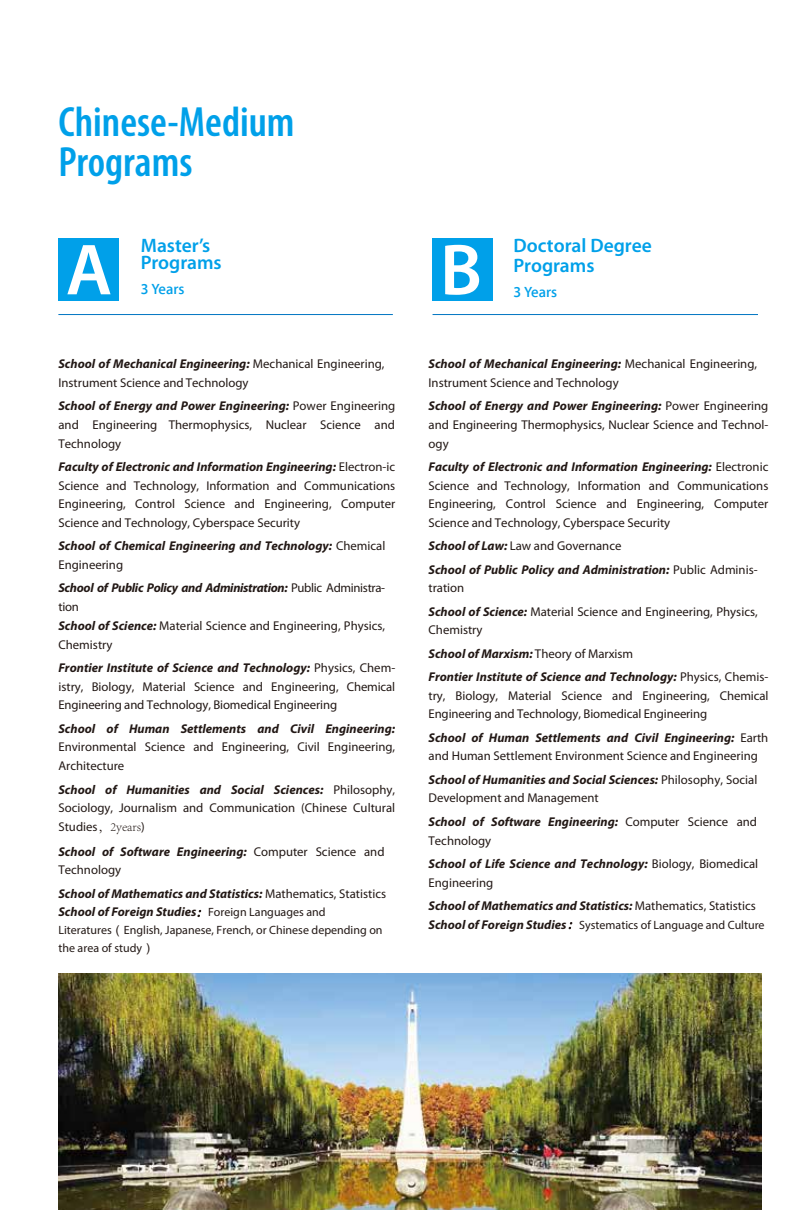
<style>
.page{position:relative;width:808px;height:1212px;background:#fff}
.page>*{position:absolute;margin:0;border:0;box-sizing:border-box;transform-origin:0 0}
.t1{font:600 72.9px "Myriad Pro";color:#fff}
.t2{font:600 condensed 42.45px/40.2px "Myriad Pro";color:#00a0e9}
.t3{font:600 19.5px/19.5px "Myriad Pro";color:#00a0e9}
.t4{font:600 15px "Myriad Set Pro";color:#00a0e9}
.t5{font:12.75px/18.8px "Myriad Pro";color:#221815}
.t6{font:italic 700 12.75px/18.8px "Myriad Pro";color:#221815}
.t7{font:12px/17.7px "Myriad Pro";color:#221815}
.s1{font-weight:700;font-style:italic}
.s2{font-weight:400;font-style:normal}
.s3{font-family:"Adobe Song Std";font-weight:300}
.s4{font-weight:400;font-style:normal;font-size:12px}
.s5{font-family:"Arial Unicode MS"}
.s6{font-weight:700;font-style:italic;font-size:12.75px}
.s7{font-family:"Adobe Song Std";font-weight:300;font-style:italic;font-size:12.75px}
</style>
<div class="page">
<img style="left:58px;top:973px;width:703px;height:236px">
<div style="left:432px;top:238px;width:61px;height:63px;background:#00a0e9"></div>
<div style="left:58px;top:238px;width:61px;height:63px;background:#00a0e9"></div>
<hr style="left:58px;top:314px;width:335px;height:1px;background:#0075c2">
<hr style="left:432px;top:314px;width:326px;height:1px;background:#0075c2">
<h2 class="t2" style="left:58px;top:102px;width:238px">Chinese-Medium<br>Programs</h2>
<h1 class="t1" style="left:66px;top:229px;width:48px">A</h1>
<h3 class="t3" style="left:141px;top:238px;width:82px;line-height:16.5px">Master’s<br>Programs</h3>
<p class="t4" style="left:141px;top:278px;width:45px">3 Years</p>
<p class="t5" style="left:58px;top:355px;width:328px"><span class="s1">School of Mechanical Engineering:</span> Mechanical Engineering,<br>Instrument Science and Technology</p>
<p class="t5" style="left:58px;top:397px;width:338px;text-align:justify"><span class="s1">School of Energy and Power Engineering:</span> Power Engineering and Engineering Thermophysics, Nuclear Science and Technology</p>
<p class="t5" style="left:58px;top:457px;width:338px;text-align:justify"><span class="s1">Faculty of Electronic and Information Engineering:</span> Electron-ic Science and Technology, Information and Communications Engineering, Control Science and Engineering, Computer Science and Technology, Cyberspace Security</p>
<p class="t6" style="left:58px;top:537px;width:328px">School of Chemical Engineering and Technology: <span class="s2">Chemical<br>Engineering</span></p>
<p class="t5" style="left:58px;top:579px;width:328px"><span class="s1">School of Public Policy and Administration:</span> Public Administra&shy;tion<br><span class="s1">School of Science:</span> Material Science and Engineering, Physics, Chemistry</p>
<p class="t5" style="left:58px;top:658px;width:338px;text-align:justify"><span class="s1">Frontier Institute of Science and Technology:</span> Physics, Chem&shy;istry, Biology, Material Science and Engineering, Chemical Engineering and Technology, Biomedical Engineering</p>
<p class="t6" style="left:58px;top:719px;width:338px">School of Human Settlements and Civil Engineering:</p>
<p class="t5" style="left:58px;top:738px;width:338px">Environmental Science and Engineering, Civil Engineering,<br>Architecture</p>
<p class="t5" style="left:58px;top:780px;width:338px;text-align:justify"><span class="s1">School of Humanities and Social Sciences:</span> Philosophy, Sociology, Journalism and Communication (Chinese Cultural Studies<span class="s3">，2years</span>)</p>
<p class="t6" style="left:58px;top:842px;width:328px">School of Software Engineering: <span class="s2">Computer Science and<br>Technology</span></p>
<p class="t6" style="left:58px;top:884px;width:329px">School of Mathematics and Statistics: <span class="s2">Mathematics, Statistics<br></span>School of Foreign Studies<span class="s3">：</span><span class="s4">Foreign Languages and</span></p>
<p class="t7" style="left:58px;top:921px;width:326px">Literatures<span class="s5">（</span>English, Japanese, French, or Chinese depending on the area of study<span class="s5">）</span></p>
<h1 class="t1" style="left:440px;top:229px;width:43px">B</h1>
<h3 class="t3" style="left:514px;top:236px;width:140px">Doctoral Degree<br>Programs</h3>
<p class="t4" style="left:514px;top:281px;width:45px">3 Years</p>
<p class="t5" style="left:429px;top:355px;width:330px"><span class="s1">School of Mechanical Engineering:</span> Mechanical Engineering,<br>Instrument Science and Technology</p>
<p class="t5" style="left:429px;top:397px;width:341px;text-align:justify"><span class="s1">School of Energy and Power Engineering:</span> Power Engineering and Engineering Thermophysics, Nuclear Science and Technol&shy;ogy</p>
<p class="t5" style="left:429px;top:457px;width:341px;text-align:justify"><span class="s1">Faculty of Electronic and Information Engineering:</span> Electronic Science and Technology, Information and Communications Engineering, Control Science and Engineering, Computer Science and Technology, Cyberspace Security</p>
<p class="t6" style="left:429px;top:535px;width:331px;line-height:23.2px">School of Law: <span class="s2">Law and Governance<br></span>School of Public Policy and Administration: <span class="s2">Public Adminis-</span></p>
<p class="t5" style="left:429px;top:577px;width:331px;line-height:23.2px">tration<br><span class="s1">School of Science:</span> Material Science and Engineering, Physics,</p>
<p class="t6" style="left:429px;top:619px;width:341px;line-height:23.2px"><span class="s2">Chemistry<br></span>School of Marxism: <span class="s2">Theory of Marxism<br></span>Frontier Institute of Science and Technology: <span class="s2">Physics, Chemis-</span></p>
<p class="t5" style="left:429px;top:686px;width:341px">try, Biology, Material Science and Engineering, Chemical<br>Engineering and Technology, Biomedical Engineering</p>
<p class="t5" style="left:429px;top:728px;width:341px"><span class="s1">School of Human Settlements and Civil Engineering:</span> Earth and Human Settlement Environment Science and Engineering</p>
<p class="t5" style="left:429px;top:770px;width:330px"><span class="s1">School of Humanities and Social Sciences:</span> Philosophy, Social<br>Development and Management</p>
<p class="t6" style="left:429px;top:812px;width:330px">School of Software Engineering: <span class="s2">Computer Science and<br>Technology</span></p>
<p class="t6" style="left:429px;top:854px;width:331px">School of Life Science and Technology: <span class="s2">Biology, Biomedical<br>Engineering</span></p>
<p class="t6" style="left:429px;top:896px;width:329px">School of Mathematics and Statistics: <span class="s2">Mathematics, Statistics</span></p>
<p class="t7" style="left:429px;top:915px;width:338px"><span class="s6">School of Foreign Studies</span><span class="s7">：</span>Systematics of Language and Culture</p>
</div>
